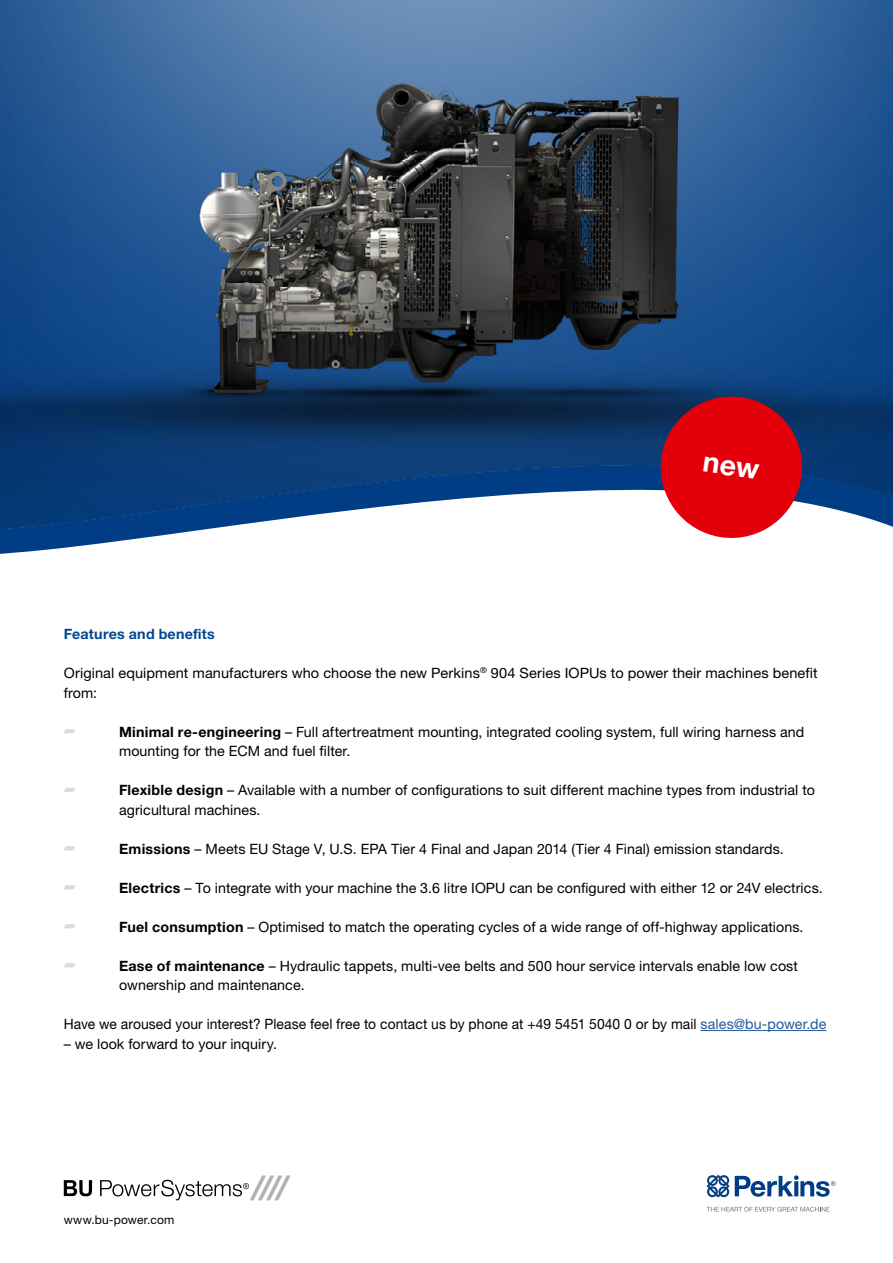
<style>
.page{position:relative;width:893px;height:1263px;background:#fff}
.page>*{position:absolute;margin:0;border:0;box-sizing:border-box;transform-origin:0 0}
.D{font:14.25px/19.5px "Helvetica Neue LT Pro";letter-spacing:.005em;color:#000}
.D-2{font:700 14.25px "Helvetica Neue LT Pro";letter-spacing:.02em;color:#004893}
.t1{font:12px "Helvetica Neue LT Pro";letter-spacing:.015em;color:#000}
.s1{font-weight:700}
.s2{color:#22599b}
</style>
<div class="page">
<img style="left:0;top:0;width:893px;height:444px">
<svg style="left:0;top:444px;width:893px;height:110px"></svg>
<svg style="left:64px;top:1180px;width:28px;height:16px"></svg>
<svg style="left:100px;top:1175px;width:191px;height:25px"></svg>
<svg style="left:707px;top:1207px;width:123px;height:5px"></svg>
<svg style="left:707px;top:1175px;width:129px;height:23px"></svg>
<hr style="left:700px;top:1030px;width:126px;height:1px;background:#22599b">
<svg style="left:64px;top:729px;width:11px;height:4px"></svg>
<svg style="left:64px;top:788px;width:11px;height:4px"></svg>
<svg style="left:64px;top:846px;width:11px;height:4px"></svg>
<svg style="left:64px;top:885px;width:11px;height:4px"></svg>
<svg style="left:64px;top:924px;width:11px;height:4px"></svg>
<svg style="left:64px;top:963px;width:11px;height:4px"></svg>
<svg style="left:656px;top:392px;width:151px;height:151px;background:#c12c3d"></svg>
<p class="D-2" style="left:64px;top:625px;width:153px">Features and benefits</p>
<p class="D" style="left:64px;top:663px;width:755px">Original equipment manufacturers who choose the new Perkins<sup>®</sup> 904 Series IOPUs to power their machines benefit from:</p>
<p class="D" style="left:119px;top:721px;width:687px"><span class="s1">Minimal re-engineering</span> – Full aftertreatment mounting, integrated cooling system, full wiring harness and mounting for the ECM and fuel filter.</p>
<p class="D" style="left:119px;top:780px;width:697px"><span class="s1">Flexible design</span> – Available with a number of configurations to suit different machine types from industrial to agricultural machines.</p>
<p class="D" style="left:119px;top:838px;width:666px"><span class="s1">Emissions</span> – Meets EU Stage V, U.S. EPA Tier 4 Final and Japan 2014 (Tier 4 Final) emission standards.</p>
<p class="D" style="left:119px;top:877px;width:705px"><span class="s1">Electrics</span> – To integrate with your machine the 3.6 litre IOPU can be configured with either 12 or 24V electrics.</p>
<p class="D" style="left:119px;top:916px;width:686px"><span class="s1">Fuel consumption</span> – Optimised to match the operating cycles of a wide range of off-highway applications.</p>
<p class="D" style="left:119px;top:955px;width:680px"><span class="s1">Ease of maintenance</span> – Hydraulic tappets, multi-vee belts and 500 hour service intervals enable low cost ownership and maintenance.</p>
<p class="D" style="left:64px;top:1014px;width:764px">Have we aroused your interest? Please feel free to contact us by phone at +49 5451 5040 0 or by mail <span class="s2">sales@bu-power.de</span></p>
<p class="D" style="left:64px;top:1033px;width:215px">– we look forward to your inquiry.</p>
<p class="t1" style="left:64px;top:1212px;width:112px">www.bu-power.com</p>
</div>
